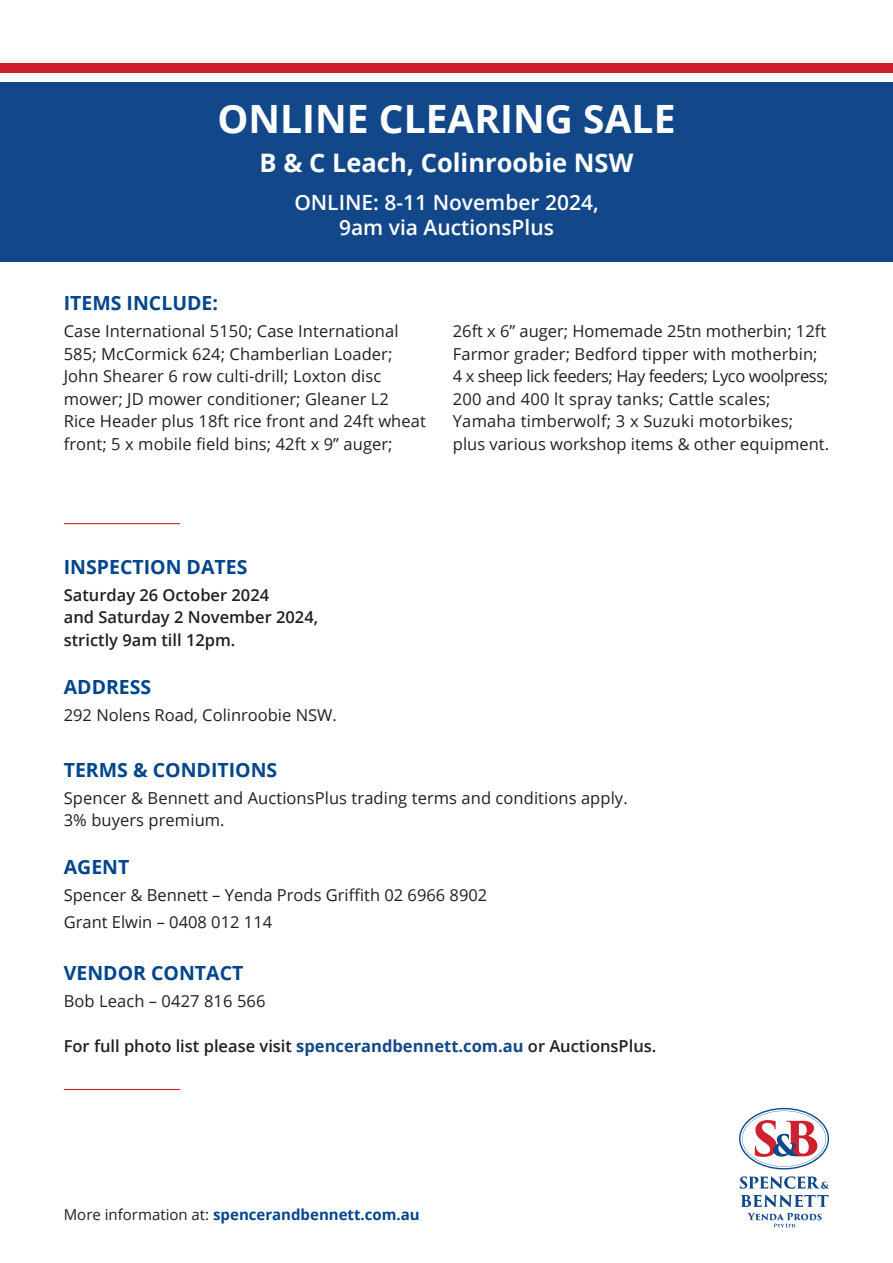
<style>
.page{position:relative;width:893px;height:1263px;background:#fff}
.page>*{position:absolute;margin:0;border:0;box-sizing:border-box;transform-origin:0 0}
.t1{font:700 39px "Open Sans";color:#fff}
.t2{font:700 25.5px "Open Sans";color:#fff}
.t3{font:600 21px/25.2px "Open Sans";color:#fff;text-align:center}
.t4{font:700 19.5px "Open Sans";color:#01468c}
.t5{font:16.5px/22.5px "Open Sans";letter-spacing:.005em;color:#231f20}
.t6{font:600 16.5px/22.5px "Open Sans";color:#231f20}
.t7{font:700 15px "Open Sans";color:#01468c}
.s1{font-weight:700;color:#124889}
.s2{font-weight:400;color:#231f20}
</style>
<div class="page">
<svg style="left:741px;top:1195px;width:87px;height:12px"></svg>
<svg style="left:747px;top:1213px;width:75px;height:14px"></svg>
<svg style="left:740px;top:1176px;width:89px;height:13px"></svg>
<svg style="left:739px;top:1108px;width:90px;height:61px"></svg>
<div style="left:0;top:64px;width:893px;height:9px;background:#d0202f"></div>
<div style="left:0;top:82px;width:893px;height:179px;background:#124889"></div>
<hr style="left:64px;top:523px;width:116px;height:1px;background:#d0202f">
<hr style="left:64px;top:1089px;width:116px;height:1px;background:#d0202f">
<h1 class="t1" style="left:217px;top:91px;width:460px">ONLINE CLEARING SALE</h1>
<h2 class="t2" style="left:260px;top:144px;width:375px">B &amp; C Leach, Colinroobie NSW</h2>
<p class="t3" style="left:294px;top:189px;width:306px">ONLINE: 8-11 November 2024,<br>9am via AuctionsPlus</p>
<p class="t4" style="left:64px;top:290px;width:156px">ITEMS INCLUDE:</p>
<p class="t5" style="left:64px;top:320px;width:364px">Case International 5150; Case International 585; McCormick 624; Chamberlian Loader; John Shearer 6 row culti-drill; Loxton disc mower; JD mower conditioner; Gleaner L2<br>Rice Header plus 18ft rice front and 24ft wheat front; 5 x mobile field bins; 42ft x 9” auger;</p>
<p class="t5" style="left:453px;top:320px;width:378px">26ft x 6” auger; Homemade 25tn motherbin; 12ft Farmor grader; Bedford tipper with motherbin; 4 x sheep lick feeders; Hay feeders; Lyco woolpress; 200 and 400 lt spray tanks; Cattle scales; Yamaha timberwolf; 3 x Suzuki motorbikes; plus various workshop items &amp; other equipment.</p>
<p class="t4" style="left:64px;top:553px;width:185px">INSPECTION DATES</p>
<p class="t6" style="left:64px;top:583px;width:256px">Saturday 26 October 2024<br>and Saturday 2 November 2024, strictly 9am till 12pm.</p>
<p class="t4" style="left:64px;top:673px;width:89px">ADDRESS</p>
<p class="t5" style="left:64px;top:703px;width:275px">292 Nolens Road, Colinroobie NSW.</p>
<p class="t4" style="left:64px;top:756px;width:215px">TERMS &amp; CONDITIONS</p>
<p class="t5" style="left:64px;top:786px;width:565px">Spencer &amp; Bennett and AuctionsPlus trading terms and conditions apply.<br>3% buyers premium.</p>
<p class="t4" style="left:64px;top:854px;width:67px">AGENT</p>
<p class="t5" style="left:64px;top:881px;width:425px;line-height:26.7px">Spencer &amp; Bennett – Yenda Prods Griffith 02 6966 8902<br>Grant Elwin – 0408 012 114</p>
<p class="t4" style="left:64px;top:959px;width:181px">VENDOR CONTACT</p>
<p class="t5" style="left:64px;top:989px;width:203px">Bob Leach – 0427 816 566</p>
<p class="t6" style="left:64px;top:1034px;width:594px">For full photo list please visit <span class="s1">spencerandbennett.com.au</span> or AuctionsPlus.</p>
<p class="t7" style="left:64px;top:1204px;width:357px"><span class="s2">More information at:</span> spencerandbennett.com.au</p>
</div>
